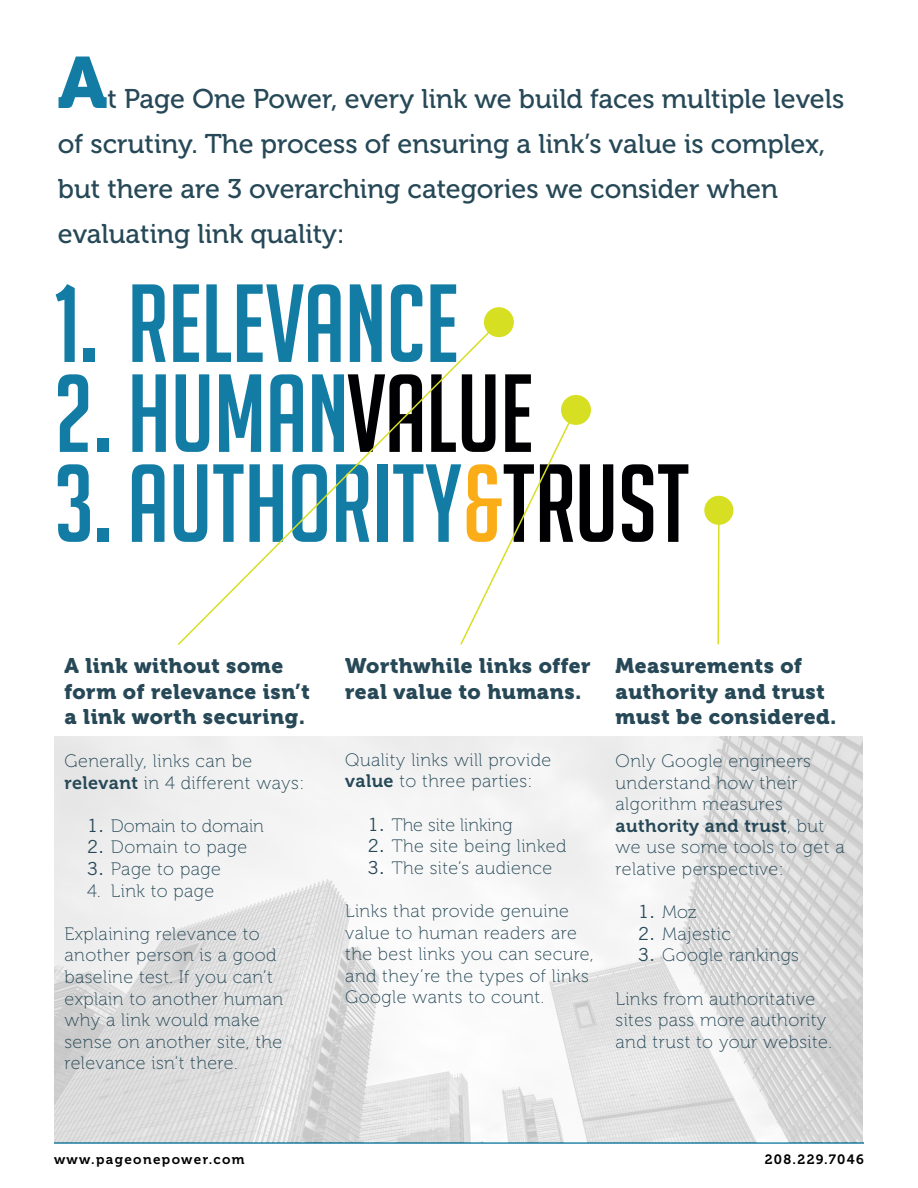
<style>
.page{position:relative;width:918px;height:1188px;background:#fff}
.page>*{position:absolute;margin:0;border:0;box-sizing:border-box;transform-origin:0 0}
.t1{font:108px/90px "Big Noodle Titling";color:#127ca4}
.t2{font:72px "Museo 900";color:#127ca4}
.t3{font:27px/45px "Museo 500";color:#264857}
.t4{font:21px/25.2px "Museo 900";letter-spacing:.025em;color:#264857}
.t5{font:18px/21.6px "Museo 100";letter-spacing:.025em;color:#264857}
.t6{font:18px "Museo 100";color:#264857}
.t7{font:18px "Museo 700";letter-spacing:.025em;color:#264857}
.t8{font:13.5px "Museo 700";letter-spacing:.1em;color:#000}
.s1{color:#000003}
.s2{color:#fbad18}
.s3{font-family:"Museo 700"}
.s4{font-family:"Trade Gothic LT Std"}
.s5{font-family:"Museo 100"}
</style>
<div class="page">
<hr style="left:54px;top:1142px;width:810px;height:2px;background:#127ca4">
<img style="left:54px;top:736px;width:808px;height:407px">
<div style="left:561px;top:395px;width:30px;height:30px;background:#d7df23;border-radius:50%"></div>
<div style="left:704px;top:496px;width:29px;height:29px;background:#d7df23;border-radius:50%"></div>
<svg style="left:717px;top:524px;width:3px;height:121px"></svg>
<svg style="left:501px;top:408px;width:76px;height:156px"></svg>
<svg style="left:177px;top:321px;width:324px;height:324px"></svg>
<div style="left:484px;top:307px;width:30px;height:30px;background:#d7df23;border-radius:50%"></div>
<h2 class="t2" style="left:58px;top:42px;width:51px">A</h2>
<h3 class="t3" style="left:58px;top:77px;width:788px;text-indent:50px">t Page One Power, every link we build faces multiple levels of scrutiny. The process of ensuring a link’s value is complex, but there are 3 overarching categories we consider when evaluating link quality:</h3>
<h1 class="t1" style="left:54px;top:279px;width:406px">1. RELEVANCE</h1>
<h1 class="t1" style="left:54px;top:369px;width:637px">2. HUMAN<span class="s1">VALUE<br></span>3.AUTHORITY<span class="s2">&amp;</span><span class="s1">TRUST</span></h1>
<p class="t4" style="left:64px;top:654px;width:247px">A link without some form of relevance isn’t a link worth securing.</p>
<p class="t5" style="left:64px;top:750px;width:241px">Generally, links can be <span class="s3">relevant</span> in 4 different ways:</p>
<p class="t6" style="left:87px;top:816px;width:178px"><span class="s4">1.</span> Domain to domain</p>
<p class="t5" style="left:87px;top:837px;width:162px"><span class="s4">2.</span> Domain to page</p>
<p class="t5" style="left:87px;top:858px;width:135px"><span class="s4">3.</span> Page to page</p>
<p class="t5" style="left:87px;top:880px;width:129px">4. Link to page</p>
<p class="t5" style="left:64px;top:923px;width:220px">Explaining relevance to another person is a good baseline test. If you can’t explain to another human why a link would make sense on another site, the relevance isn’t there.</p>
<p class="t4" style="left:345px;top:654px;width:247px">Worthwhile links offer real value to humans.</p>
<p class="t5" style="left:345px;top:749px;width:207px">Quality links will provide <span class="s3">value</span> to three parties:</p>
<p class="t6" style="left:368px;top:815px;width:146px"><span class="s4">1.</span> The site linking</p>
<p class="t5" style="left:368px;top:836px;width:200px"><span class="s4">2.</span> The site being linked</p>
<p class="t5" style="left:368px;top:857px;width:186px"><span class="s4">3.</span> The site’s audience</p>
<p class="t5" style="left:345px;top:900px;width:250px">Links that provide genuine value to human readers are the best links you can secure, and they’re the types of links<br>Google wants to count.</p>
<p class="t4" style="left:616px;top:654px;width:223px">Measurements of authority and trust must be considered.</p>
<p class="t5" style="left:616px;top:750px;width:197px">Only Google engineers understand how their algorithm measures</p>
<p class="t7" style="left:616px;top:816px;width:210px">authority and trust<span class="s5">, but</span></p>
<p class="t5" style="left:616px;top:837px;width:231px">we use some tools to get a relative perspective:</p>
<p class="t5" style="left:638px;top:902px;width:60px"><span class="s4">1.</span> Moz</p>
<p class="t5" style="left:638px;top:923px;width:94px"><span class="s4">2.</span> Majestic</p>
<p class="t5" style="left:638px;top:945px;width:162px"><span class="s4">3.</span> Google rankings</p>
<p class="t5" style="left:616px;top:988px;width:218px">Links from authoritative sites pass more authority and trust to your website.</p>
<p class="t8" style="left:54px;top:1151px;width:192px">www.pageonepower.com</p>
<p class="t8" style="left:765px;top:1151px;width:101px">208.229.7046</p>
</div>
